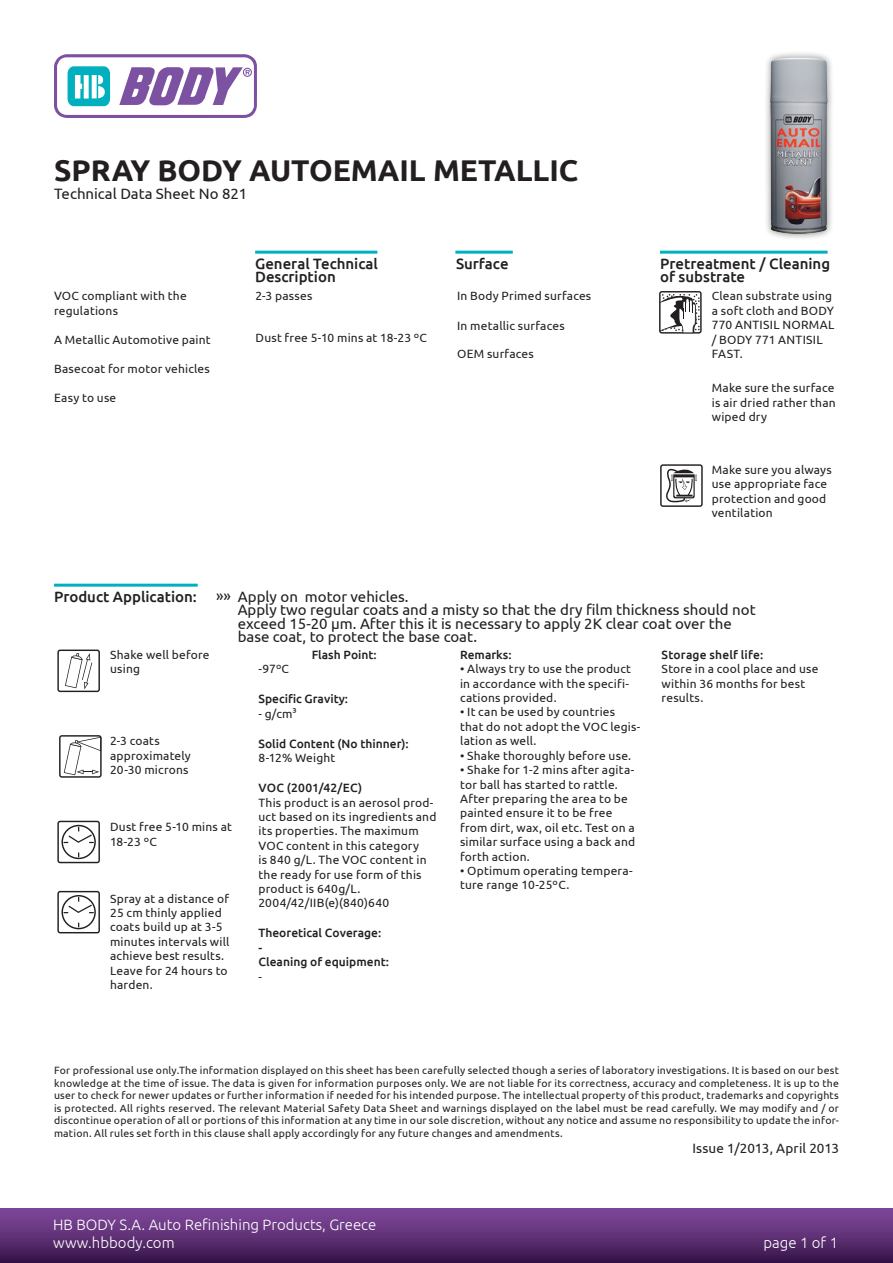
<style>
.page{position:relative;width:893px;height:1263px;background:#fff}
.page>*{position:absolute;margin:0;border:0;box-sizing:border-box;transform-origin:0 0}
.t1{font:700 30px "Ubuntu";color:#231f20}
.t2{font:15px/13.5px "Ubuntu";color:#231f20}
.t3{font:500 15px/13.5px "Ubuntu";color:#231f20}
.t4{font:300 15px/18px "Ubuntu";color:#fff}
.t5{font:13.5px "Ubuntu";letter-spacing:.01em;color:#231f20}
.t6{font:12px/14.4px "Ubuntu";letter-spacing:.015em;color:#231f20}
.t7{font:500 12px/14.4px "Ubuntu";color:#231f20}
.t8{font:10.5px/12.6px "Ubuntu";letter-spacing:.02em;color:#231f20;text-align:justify}
</style>
<div class="page">
<svg style="left:54px;top:54px;width:203px;height:64px"></svg>
<hr style="left:255px;top:251px;width:122px;height:3px;background:#00b0be">
<hr style="left:455px;top:251px;width:58px;height:3px;background:#00b0be">
<hr style="left:660px;top:251px;width:168px;height:3px;background:#00b0be">
<svg style="left:659px;top:291px;width:43px;height:43px"></svg>
<svg style="left:660px;top:464px;width:43px;height:43px"></svg>
<hr style="left:54px;top:584px;width:144px;height:3px;background:#00b0be">
<svg style="left:57px;top:821px;width:43px;height:42px"></svg>
<svg style="left:57px;top:891px;width:43px;height:42px"></svg>
<svg style="left:59px;top:735px;width:43px;height:43px"></svg>
<svg style="left:57px;top:649px;width:43px;height:43px"></svg>
<div style="left:763px;top:51px;width:72px;height:190px;background:#231f20;opacity:.5"></div>
<img style="left:770px;top:57px;width:58px;height:177px">
<div style="left:0;top:1209px;width:893px;height:54px;background:linear-gradient(to bottom,#834b9e,#38154c)"></div>
<h1 class="t1" style="left:54px;top:152px;width:526px">SPRAY BODY AUTOEMAIL METALLIC</h1>
<p class="t2" style="left:54px;top:187px;width:195px">Technical Data Sheet No 821</p>
<p class="t6" style="left:54px;top:288px;width:134px">VOC compliant with the regulations</p>
<p class="t6" style="left:54px;top:332px;width:158px">A Metallic Automotive paint</p>
<p class="t6" style="left:54px;top:361px;width:157px">Basecoat for motor vehicles</p>
<p class="t6" style="left:54px;top:390px;width:64px">Easy to use</p>
<p class="t3" style="left:255px;top:256px;width:124px">General Technical<br>Description</p>
<p class="t3" style="left:456px;top:256px;width:54px">Surface</p>
<p class="t3" style="left:660px;top:256px;width:172px">Pretreatment / Cleaning of substrate</p>
<p class="t6" style="left:256px;top:288px;width:58px">2-3 passes</p>
<p class="t6" style="left:256px;top:330px;width:173px">Dust free 5-10 mins at 18-23 ºC</p>
<p class="t6" style="left:457px;top:288px;width:136px">In Body Primed surfaces</p>
<p class="t6" style="left:457px;top:318px;width:109px">In metallic surfaces</p>
<p class="t6" style="left:457px;top:346px;width:78px">OEM surfaces</p>
<p class="t6" style="left:712px;top:288px;width:124px">Clean substrate using a soft cloth and BODY<br>770 ANTISIL NORMAL / BODY 771 ANTISIL<br>FAST.</p>
<p class="t6" style="left:712px;top:381px;width:125px;text-align:justify">Make sure the surface is air dried rather than wiped dry</p>
<p class="t6" style="left:712px;top:462px;width:122px">Make sure you always use appropriate face protection and good ventilation</p>
<p class="t3" style="left:54px;top:589px;width:144px">Product Application:</p>
<p class="t2" style="left:238px;top:589px;width:520px;text-indent:-22px">»» Apply on motor vehicles.<br>Apply two regular coats and a misty so that the dry film thickness should not exceed 15-20 μm. After this it is necessary to apply 2K clear coat over the base coat, to protect the base coat.</p>
<p class="t6" style="left:110px;top:647px;width:101px">Shake well before using</p>
<p class="t7" style="left:312px;top:647px;width:67px">Flash Point:</p>
<p class="t7" style="left:460px;top:647px;width:53px">Remarks:</p>
<p class="t6" style="left:460px;top:661px;width:172px">• Always try to use the product in accordance with the specifi&shy;cations provided.</p>
<p class="t6" style="left:460px;top:705px;width:182px">• It can be used by countries that do not adopt the VOC legis&shy;lation as well.</p>
<p class="t6" style="left:460px;top:748px;width:173px">• Shake thoroughly before use.</p>
<p class="t6" style="left:460px;top:762px;width:177px">• Shake for 1-2 mins after agita&shy;tor ball has started to rattle.<br>After preparing the area to be painted ensure it to be free from dirt, wax, oil etc. Test on a similar surface using a back and forth action.</p>
<p class="t6" style="left:460px;top:863px;width:174px">• Optimum operating tempera&shy;ture range 10-25ºC.</p>
<p class="t7" style="left:662px;top:647px;width:103px">Storage shelf life:</p>
<p class="t6" style="left:662px;top:661px;width:158px">Store in a cool place and use within 36 months for best results.</p>
<p class="t6" style="left:259px;top:661px;width:32px">-97ºC</p>
<p class="t7" style="left:259px;top:691px;width:91px">Specific Gravity:</p>
<p class="t6" style="left:259px;top:706px;width:40px">- g/cm3</p>
<p class="t7" style="left:259px;top:736px;width:152px">Solid Content (No thinner):</p>
<p class="t6" style="left:259px;top:750px;width:78px">8-12% Weight</p>
<p class="t7" style="left:259px;top:780px;width:105px">VOC (2001/42/EC)</p>
<p class="t6" style="left:259px;top:795px;width:179px">This product is an aerosol prod&shy;uct based on its ingredients and its properties. The maximum<br>VOC content in this category<br>is 840 g/L. The VOC content in the ready for use form of this product is 640g/L.<br>2004/42/IIB(e)(840)640</p>
<p class="t7" style="left:259px;top:925px;width:132px">Theoretical Coverage:<br>-<br>Cleaning of equipment:</p>
<p class="t6" style="left:259px;top:969px;width:5px">-</p>
<p class="t6" style="left:110px;top:733px;width:82px">2-3 coats approximately<br>20-30 microns</p>
<p class="t6" style="left:110px;top:819px;width:123px">Dust free 5-10 mins at<br>18-23 ºC</p>
<p class="t6" style="left:110px;top:891px;width:121px">Spray at a distance of<br>25 cm thinly applied coats build up at 3-5 minutes intervals will achieve best results.<br>Leave for 24 hours to harden.</p>
<p class="t8" style="left:54px;top:1064px;width:786px">For professional use only.The information displayed on this sheet has been carefully selected though a series of laboratory investigations. It is based on our best knowledge at the time of issue. The data is given for information purposes only. We are not liable for its correctness, accuracy and completeness. It is up to the user to check for newer updates or further information if needed for his intended purpose. The intellectual property of this product, trademarks and copyrights is protected. All rights reserved. The relevant Material Safety Data Sheet and warnings displayed on the label must be read carefully. We may modify and / or discontinue operation of all or portions of this information at any time in our sole discretion, without any notice and assume no responsibility to update the infor&shy;mation. All rules set forth in this clause shall apply accordingly for any future changes and amendments.</p>
<p class="t5" style="left:692px;top:1140px;width:148px">Issue 1/2013, April 2013</p>
<p class="t4" style="left:53px;top:1215px;width:325px">HB BODY S.A. Auto Refinishing Products, Greece www.hbbody.com</p>
<p class="t4" style="left:763px;top:1233px;width:76px">page 1 of 1</p>
</div>
